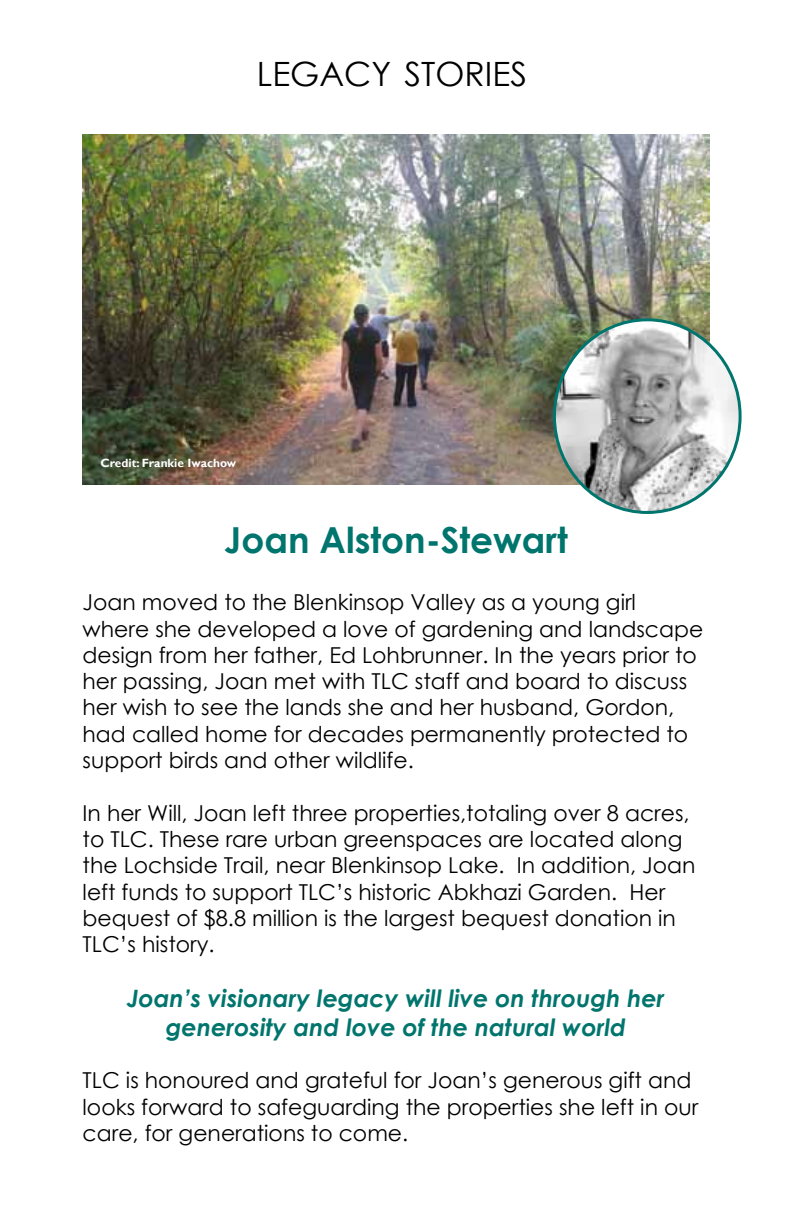
<style>
.page{position:relative;width:792px;height:1224px;background:#fff}
.page>*{position:absolute;margin:0;border:0;box-sizing:border-box;transform-origin:0 0}
.t1{font:700 35.8px "Century Gothic";color:#00756d}
.t2{font:33.4px "Century Gothic";color:#000}
.t3{font:italic 700 24px/28.6px "Century Gothic";color:#00756d;text-align:center}
.t4{font:22px/26.4px "Century Gothic";color:#000}
.t5{font:700 12px "Gill Sans";color:#fff}
</style>
<div class="page">
<img style="left:83px;top:134px;width:626px;height:351px">
<img style="left:554px;top:320px;width:186px;height:192px">
<h2 class="t2" style="left:257px;top:51px;width:272px">LEGACY STORIES</h2>
<p class="t5" style="left:101px;top:456px;width:137px">Credit: Frankie Iwachow</p>
<h1 class="t1" style="left:224px;top:513px;width:345px">Joan Alston-Stewart</h1>
<p class="t4" style="left:83px;top:589px;width:622px">Joan moved to the Blenkinsop Valley as a young girl where she developed a love of gardening and landscape design from her father, Ed Lohbrunner. In the years prior to her passing, Joan met with TLC staff and board to discuss her wish to see the lands she and her husband, Gordon, had called home for decades permanently protected to support birds and other wildlife.</p>
<p class="t4" style="left:83px;top:799px;width:614px">In her Will, Joan left three properties,totaling over 8 acres, to TLC. These rare urban greenspaces are located along the Lochside Trail, near Blenkinsop Lake. In addition, Joan left funds to support TLC’s historic Abkhazi Garden. Her bequest of $8.8 million is the largest bequest donation in TLC’s history.</p>
<p class="t3" style="left:127px;top:983px;width:539px">Joan’s visionary legacy will live on through her generosity and love of the natural world</p>
<p class="t4" style="left:83px;top:1067px;width:617px">TLC is honoured and grateful for Joan’s generous gift and looks forward to safeguarding the properties she left in our care, for generations to come.</p>
</div>
